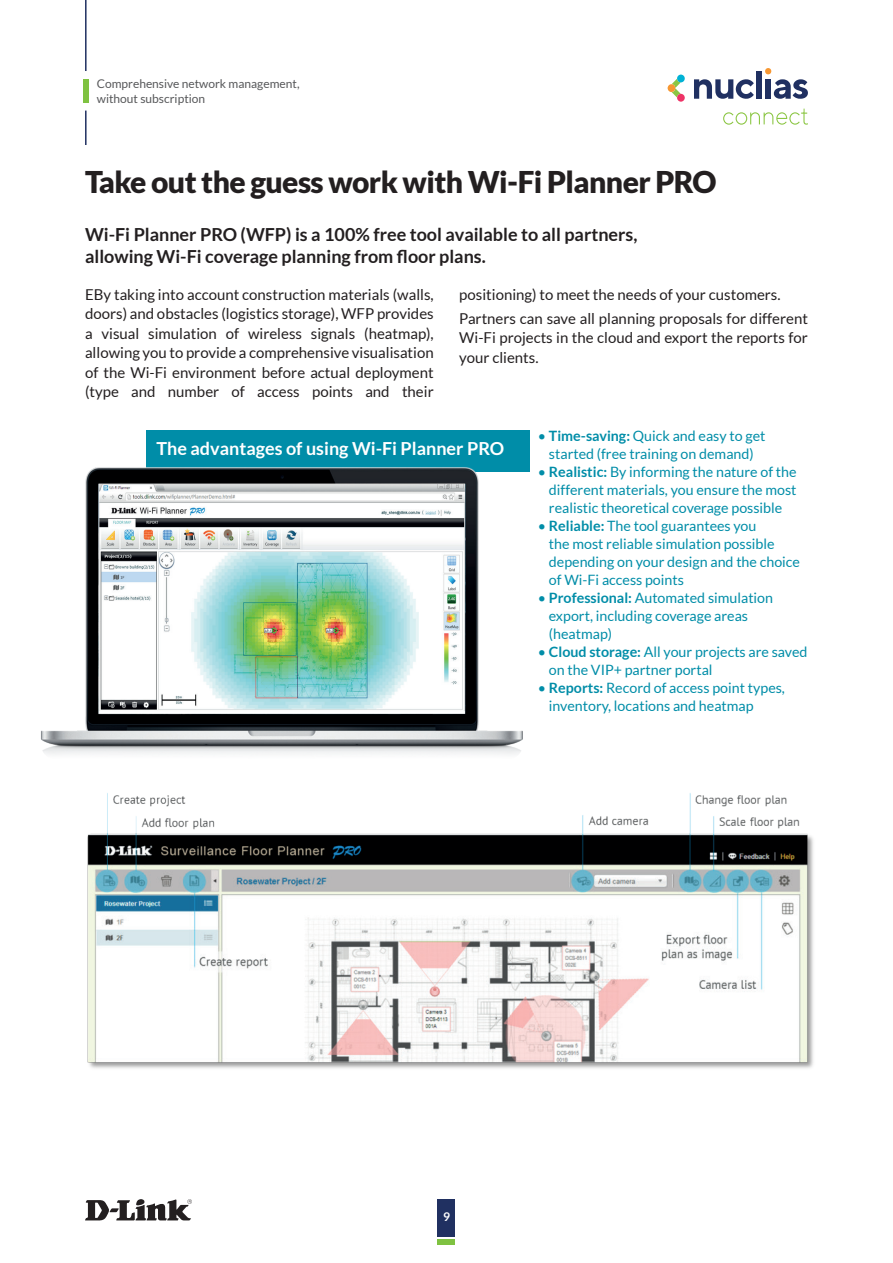
<style>
.page{position:relative;width:893px;height:1263px;background:#fff}
.page>*{position:absolute;margin:0;border:0;box-sizing:border-box;transform-origin:0 0}
.t1{font:900 30px "Lato";letter-spacing:-.02em;color:#231f20}
.t2{font:700 18px/22.5px "Lato";color:#231f20}
.t3{font:700 18px "Lato";color:#fff}
.t4{font:15px/19.5px "Lato";color:#231f20}
.t5{font:14.25px/18px "Lato";color:#008da8}
.t6{font:12px/15px "Lato";color:#57585a}
.t7{font:700 12px "Lato";color:#fff}
.s1{font-weight:700}
</style>
<div class="page">
<svg style="left:668px;top:75px;width:17px;height:27px"></svg>
<svg style="left:694px;top:79px;width:60px;height:20px"></svg>
<div style="left:756px;top:71px;width:5px;height:28px;background:#203061"></div>
<svg style="left:765px;top:68px;width:43px;height:31px"></svg>
<svg style="left:723px;top:109px;width:85px;height:16px"></svg>
<svg style="left:85px;top:1199px;width:107px;height:21px"></svg>
<div style="left:437px;top:1199px;width:17px;height:37px;background:#203061"></div>
<div style="left:437px;top:1239px;width:17px;height:6px;background:#7fc241"></div>
<hr style="left:85px;top:0;width:2px;height:71px;background:#203061">
<hr style="left:85px;top:111px;width:2px;height:34px;background:#203061">
<div style="left:83px;top:79px;width:5px;height:24px;background:#7fc241"></div>
<div style="left:146px;top:429px;width:383px;height:42px;background:#008da8"></div>
<img style="left:87px;top:793px;width:726px;height:276px">
<img style="left:41px;top:467px;width:482px;height:288px">
<p class="t6" style="left:97px;top:76px;width:204px">Comprehensive network management, without subscription</p>
<h1 class="t1" style="left:85px;top:164px;width:633px">Take out the guess work with Wi-Fi Planner PRO</h1>
<p class="t2" style="left:85px;top:223px;width:554px">Wi-Fi Planner PRO (WFP) is a 100% free tool available to all partners, allowing Wi-Fi coverage planning from floor plans.</p>
<p class="t4" style="left:85px;top:285px;width:350px;text-align:justify">EBy taking into account construction materials (walls, doors) and obstacles (logistics storage), WFP provides a visual simulation of wireless signals (heatmap), allowing you to provide a comprehensive visualisation of the Wi-Fi environment before actual deployment (type and number of access points and their</p>
<p class="t4" style="left:459px;top:282px;width:350px;line-height:23.7px">positioning) to meet the needs of your customers.<br>Partners can save all planning proposals for different</p>
<p class="t4" style="left:459px;top:328px;width:350px">Wi-Fi projects in the cloud and export the reports for your clients.</p>
<p class="t3" style="left:156px;top:438px;width:349px">The advantages of using Wi-Fi Planner PRO</p>
<p class="t5" style="left:538px;top:427px;width:229px;text-align:center">• <span class="s1">Time-saving:</span> Quick and easy to get started (free training on demand)</p>
<p class="t5" style="left:549px;top:463px;width:249px;text-align:justify;text-indent:-11px">• <span class="s1">Realistic:</span> By informing the nature of the different materials, you ensure the most realistic theoretical coverage possible</p>
<p class="t5" style="left:549px;top:517px;width:253px;text-indent:-11px">• <span class="s1">Reliable:</span> The tool guarantees you<br>the most reliable simulation possible depending on your design and the choice of Wi-Fi access points</p>
<p class="t5" style="left:549px;top:589px;width:226px;text-indent:-11px">• <span class="s1">Professional:</span> Automated simulation export, including coverage areas (heatmap)</p>
<p class="t5" style="left:549px;top:643px;width:260px;text-indent:-11px">• <span class="s1">Cloud storage:</span> All your projects are saved on the VIP+ partner portal</p>
<p class="t5" style="left:549px;top:679px;width:238px;text-indent:-11px">• <span class="s1">Reports:</span> Record of access point types, inventory, locations and heatmap</p>
<p class="t7" style="left:443px;top:1209px;width:8px">9</p>
</div>
